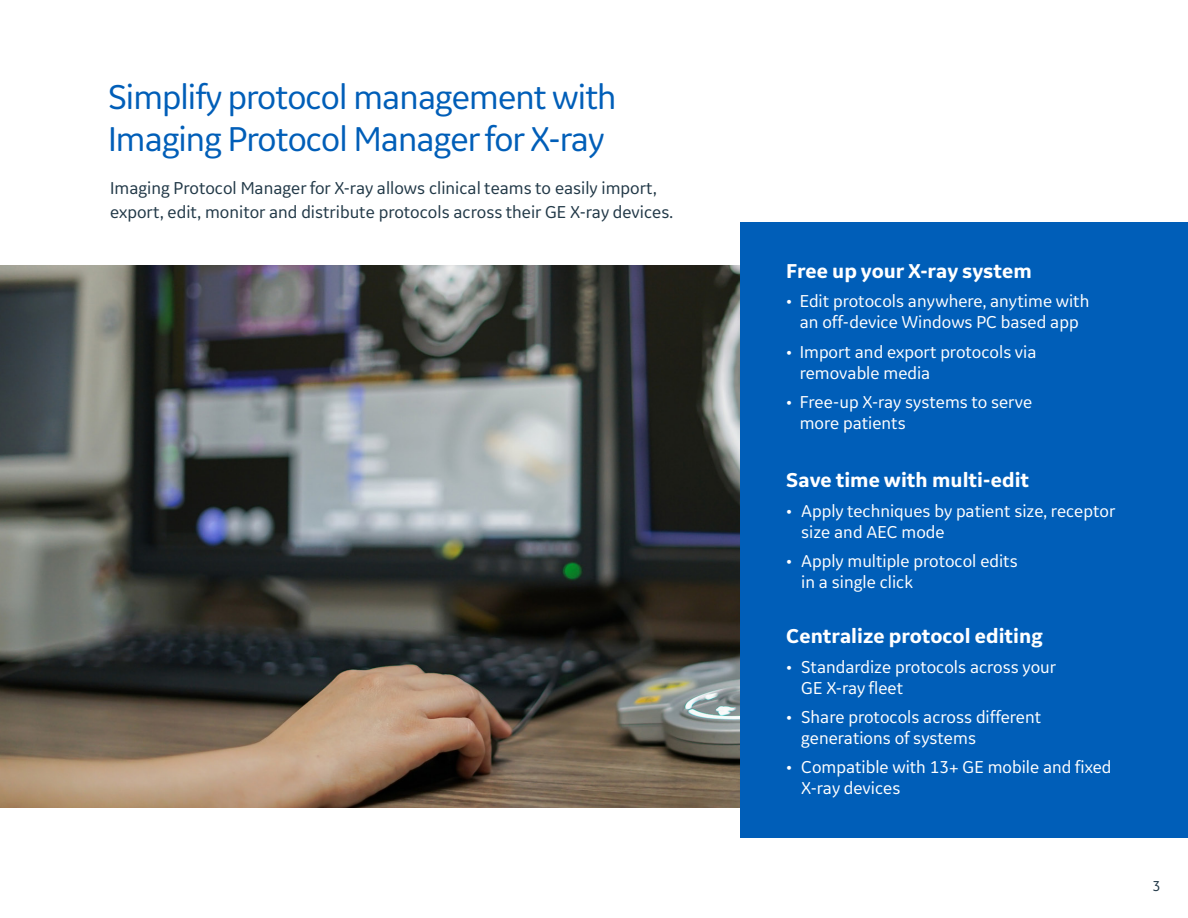
<style>
.page{position:relative;width:1188px;height:918px;background:#fff}
.page>*{position:absolute;margin:0;border:0;box-sizing:border-box;transform-origin:0 0}
.Body{font:36px/42px "GE Inspira Sans";letter-spacing:-.025em;color:#005eb8}
.Body-2{font:700 21px "GE Inspira Sans";color:#fff}
.Body-3{font:18px/21px "GE Inspira Sans";color:#fff}
.Body-4{font:18px/24px "GE Inspira Sans";color:#213847}
.t1{font:15px "GE Inspira Sans";color:#213847}
</style>
<div class="page">
<img style="left:0;top:266px;width:741px;height:542px">
<div style="left:741px;top:222px;width:447px;height:616px;background:#005eb8"></div>
<p class="Body" style="left:108px;top:75px;width:510px">Simplify protocol management with<br>Imaging Protocol Manager for X-ray</p>
<p class="Body-4" style="left:110px;top:176px;width:564px">Imaging Protocol Manager for X-ray allows clinical teams to easily import, export, edit, monitor and distribute protocols across their GE X-ray devices.</p>
<p class="Body-2" style="left:786px;top:258px;width:247px">Free up your X-ray system</p>
<p class="Body-3" style="left:786px;top:290px;width:305px;text-align:center">• Edit protocols anywhere, anytime with an off-device Windows PC based app</p>
<p class="Body-3" style="left:800px;top:341px;width:238px;text-indent:-14px">• Import and export protocols via removable media</p>
<p class="Body-3" style="left:800px;top:391px;width:234px;text-indent:-14px">• Free-up X-ray systems to serve more patients</p>
<p class="Body-2" style="left:786px;top:467px;width:245px">Save time with multi-edit</p>
<p class="Body-3" style="left:801px;top:500px;width:316px;text-indent:-15px">• Apply techniques by patient size, receptor size and AEC mode</p>
<p class="Body-3" style="left:801px;top:550px;width:218px;text-indent:-15px">• Apply multiple protocol edits in a single click</p>
<p class="Body-2" style="left:786px;top:623px;width:258px">Centralize protocol editing</p>
<p class="Body-3" style="left:801px;top:656px;width:256px;text-indent:-15px">• Standardize protocols across your<br>GE X-ray fleet</p>
<p class="Body-3" style="left:801px;top:706px;width:241px;text-indent:-15px">• Share protocols across different generations of systems</p>
<p class="Body-3" style="left:801px;top:756px;width:312px;text-indent:-15px">• Compatible with 13+ GE mobile and fixed<br>X-ray devices</p>
<p class="t1" style="left:1152px;top:877px;width:9px">3</p>
</div>
